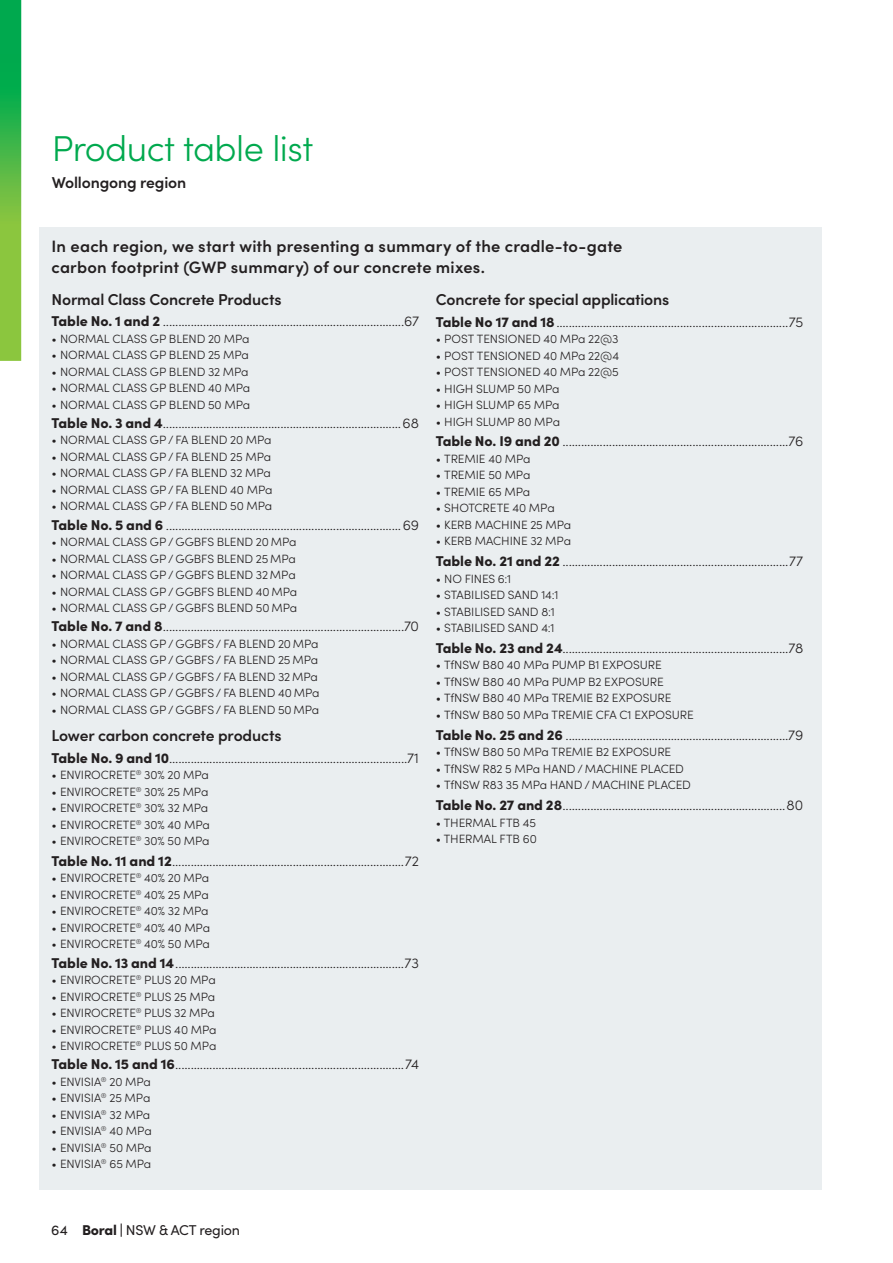
<style>
.page{position:relative;width:893px;height:1263px;background:#fff}
.page>*{position:absolute;margin:0;border:0;box-sizing:border-box;transform-origin:0 0}
.t1{font:300 36px "Sofia Pro";letter-spacing:-.015em;color:#00a94e}
.t2{font:600 16.5px/21px "Sofia Pro";letter-spacing:.01em;color:#231f20}
.t3{font:600 15.75px "Sofia Pro";letter-spacing:-.01em;color:#231f20}
.t4{font:300 14.25px "Sofia Pro";letter-spacing:-.015em;color:#231f20}
.t5{font:14.25px "Sofia Pro";letter-spacing:-.015em;color:#231f20}
.t6{font:300 12px "Sofia Pro";letter-spacing:-.005em;color:#231f20}
.s1{font-weight:900}
</style>
<div class="page">
<svg style="left:0;top:0;width:21px;height:361px;background:#50b945"></svg>
<div style="left:39px;top:227px;width:783px;height:962px;background:#eaeef0"></div>
<h1 class="t1" style="left:52px;top:122px;width:263px">Product table list</h1>
<h3 class="t3" style="left:52px;top:171px;width:136px">Wollongong region</h3>
<h2 class="t2" style="left:52px;top:234px;width:572px">In each region, we start with presenting a summary of the cradle-to-gate carbon footprint (GWP summary) of our concrete mixes.</h2>
<h3 class="t3" style="left:436px;top:288px;width:235px">Concrete for special applications</h3>
<p class="t4" style="left:436px;top:311px;width:369px"><span class="s1">Table No 17 and 18</span>...........................................................................75</p>
<p class="t6" style="left:436px;top:330px;width:184px">• POST TENSIONED 40 MPa 22@3</p>
<p class="t6" style="left:436px;top:347px;width:185px">• POST TENSIONED 40 MPa 22@4</p>
<p class="t6" style="left:436px;top:363px;width:185px">• POST TENSIONED 40 MPa 22@5</p>
<p class="t6" style="left:436px;top:380px;width:125px">• HIGH SLUMP 50 MPa</p>
<p class="t6" style="left:436px;top:396px;width:125px">• HIGH SLUMP 65 MPa</p>
<p class="t6" style="left:436px;top:413px;width:126px">• HIGH SLUMP 80 MPa</p>
<p class="t4" style="left:436px;top:431px;width:369px"><span class="s1">Table No. I9 and 20</span> .........................................................................76</p>
<p class="t6" style="left:436px;top:450px;width:96px">• TREMIE 40 MPa</p>
<p class="t6" style="left:436px;top:467px;width:96px">• TREMIE 50 MPa</p>
<p class="t6" style="left:436px;top:483px;width:96px">• TREMIE 65 MPa</p>
<p class="t6" style="left:436px;top:500px;width:120px">• SHOTCRETE 40 MPa</p>
<p class="t6" style="left:436px;top:516px;width:137px">• KERB MACHINE 25 MPa</p>
<p class="t6" style="left:436px;top:533px;width:137px">• KERB MACHINE 32 MPa</p>
<p class="t4" style="left:436px;top:551px;width:369px"><span class="s1">Table No. 21 and 22</span> .........................................................................77</p>
<p class="t6" style="left:436px;top:570px;width:77px">• NO FINES 6:1</p>
<p class="t6" style="left:436px;top:586px;width:124px">• STABILISED SAND 14:1</p>
<p class="t6" style="left:436px;top:603px;width:121px">• STABILISED SAND 8:1</p>
<p class="t6" style="left:436px;top:619px;width:120px">• STABILISED SAND 4:1</p>
<p class="t4" style="left:436px;top:638px;width:369px"><span class="s1">Table No. 23 and 24</span>.........................................................................78</p>
<p class="t6" style="left:436px;top:657px;width:228px">• TfNSW B80 40 MPa PUMP B1 EXPOSURE</p>
<p class="t6" style="left:436px;top:673px;width:230px">• TfNSW B80 40 MPa PUMP B2 EXPOSURE</p>
<p class="t6" style="left:436px;top:690px;width:237px">• TfNSW B80 40 MPa TREMIE B2 EXPOSURE</p>
<p class="t6" style="left:436px;top:706px;width:260px">• TfNSW B80 50 MPa TREMIE CFA C1 EXPOSURE</p>
<p class="t4" style="left:436px;top:724px;width:369px"><span class="s1">Table No. 25 and 26</span> ........................................................................79</p>
<p class="t6" style="left:436px;top:743px;width:237px">• TfNSW B80 50 MPa TREMIE B2 EXPOSURE</p>
<p class="t6" style="left:436px;top:760px;width:250px">• TfNSW R82 5 MPa HAND / MACHINE PLACED</p>
<p class="t6" style="left:436px;top:776px;width:257px">• TfNSW R83 35 MPa HAND / MACHINE PLACED</p>
<p class="t4" style="left:436px;top:795px;width:369px"><span class="s1">Table No. 27 and 28</span>........................................................................80</p>
<p class="t6" style="left:436px;top:814px;width:102px">• THERMAL FTB 45</p>
<p class="t6" style="left:436px;top:830px;width:103px">• THERMAL FTB 60</p>
<h3 class="t3" style="left:52px;top:287px;width:232px">Normal Class Concrete Products</h3>
<p class="t4" style="left:52px;top:311px;width:369px"><span class="s1">Table No. 1 and 2</span> ..............................................................................67</p>
<p class="t6" style="left:52px;top:330px;width:199px">• NORMAL CLASS GP BLEND 20 MPa</p>
<p class="t6" style="left:52px;top:346px;width:199px">• NORMAL CLASS GP BLEND 25 MPa</p>
<p class="t6" style="left:52px;top:363px;width:199px">• NORMAL CLASS GP BLEND 32 MPa</p>
<p class="t6" style="left:52px;top:379px;width:200px">• NORMAL CLASS GP BLEND 40 MPa</p>
<p class="t6" style="left:52px;top:396px;width:200px">• NORMAL CLASS GP BLEND 50 MPa</p>
<p class="t4" style="left:52px;top:413px;width:369px"><span class="s1">Table No. 3 and 4</span>.............................................................................68</p>
<p class="t6" style="left:52px;top:431px;width:222px">• NORMAL CLASS GP / FA BLEND 20 MPa</p>
<p class="t6" style="left:52px;top:448px;width:221px">• NORMAL CLASS GP / FA BLEND 25 MPa</p>
<p class="t6" style="left:52px;top:464px;width:221px">• NORMAL CLASS GP / FA BLEND 32 MPa</p>
<p class="t6" style="left:52px;top:481px;width:222px">• NORMAL CLASS GP / FA BLEND 40 MPa</p>
<p class="t6" style="left:52px;top:497px;width:222px">• NORMAL CLASS GP / FA BLEND 50 MPa</p>
<p class="t4" style="left:52px;top:514px;width:369px"><span class="s1">Table No. 5 and 6</span> ............................................................................69</p>
<p class="t6" style="left:52px;top:533px;width:246px">• NORMAL CLASS GP / GGBFS BLEND 20 MPa</p>
<p class="t6" style="left:52px;top:550px;width:246px">• NORMAL CLASS GP / GGBFS BLEND 25 MPa</p>
<p class="t6" style="left:52px;top:566px;width:246px">• NORMAL CLASS GP / GGBFS BLEND 32 MPa</p>
<p class="t6" style="left:52px;top:583px;width:247px">• NORMAL CLASS GP / GGBFS BLEND 40 MPa</p>
<p class="t6" style="left:52px;top:599px;width:247px">• NORMAL CLASS GP / GGBFS BLEND 50 MPa</p>
<p class="t4" style="left:52px;top:616px;width:369px"><span class="s1">Table No. 7 and 8</span>..............................................................................70</p>
<p class="t6" style="left:52px;top:635px;width:269px">• NORMAL CLASS GP / GGBFS / FA BLEND 20 MPa</p>
<p class="t6" style="left:52px;top:651px;width:268px">• NORMAL CLASS GP / GGBFS / FA BLEND 25 MPa</p>
<p class="t6" style="left:52px;top:668px;width:268px">• NORMAL CLASS GP / GGBFS / FA BLEND 32 MPa</p>
<p class="t6" style="left:52px;top:684px;width:269px">• NORMAL CLASS GP / GGBFS / FA BLEND 40 MPa</p>
<p class="t6" style="left:52px;top:701px;width:269px">• NORMAL CLASS GP / GGBFS / FA BLEND 50 MPa</p>
<h3 class="t3" style="left:52px;top:724px;width:232px">Lower carbon concrete products</h3>
<p class="t4" style="left:52px;top:747px;width:369px"><span class="s1">Table No. 9 and 10</span>.............................................................................71</p>
<p class="t6" style="left:52px;top:766px;width:159px">• ENVIROCRETE<sup>®</sup> 30% 20 MPa</p>
<p class="t6" style="left:52px;top:783px;width:158px">• ENVIROCRETE<sup>®</sup> 30% 25 MPa</p>
<p class="t6" style="left:52px;top:799px;width:158px">• ENVIROCRETE<sup>®</sup> 30% 32 MPa</p>
<p class="t6" style="left:52px;top:816px;width:160px">• ENVIROCRETE<sup>®</sup> 30% 40 MPa</p>
<p class="t6" style="left:52px;top:832px;width:160px">• ENVIROCRETE<sup>®</sup> 30% 50 MPa</p>
<p class="t4" style="left:52px;top:850px;width:369px"><span class="s1">Table No. 11 and 12</span>...........................................................................72</p>
<p class="t6" style="left:52px;top:869px;width:159px">• ENVIROCRETE<sup>®</sup> 40% 20 MPa</p>
<p class="t6" style="left:52px;top:886px;width:159px">• ENVIROCRETE<sup>®</sup> 40% 25 MPa</p>
<p class="t6" style="left:52px;top:902px;width:158px">• ENVIROCRETE<sup>®</sup> 40% 32 MPa</p>
<p class="t6" style="left:52px;top:919px;width:160px">• ENVIROCRETE<sup>®</sup> 40% 40 MPa</p>
<p class="t6" style="left:52px;top:935px;width:160px">• ENVIROCRETE<sup>®</sup> 40% 50 MPa</p>
<p class="t4" style="left:52px;top:952px;width:369px"><span class="s1">Table No. 13 and 14</span>..........................................................................73</p>
<p class="t6" style="left:52px;top:971px;width:166px">• ENVIROCRETE<sup>®</sup> PLUS 20 MPa</p>
<p class="t6" style="left:52px;top:988px;width:165px">• ENVIROCRETE<sup>®</sup> PLUS 25 MPa</p>
<p class="t6" style="left:52px;top:1004px;width:165px">• ENVIROCRETE<sup>®</sup> PLUS 32 MPa</p>
<p class="t6" style="left:52px;top:1021px;width:166px">• ENVIROCRETE<sup>®</sup> PLUS 40 MPa</p>
<p class="t6" style="left:52px;top:1037px;width:166px">• ENVIROCRETE<sup>®</sup> PLUS 50 MPa</p>
<p class="t4" style="left:52px;top:1054px;width:369px"><span class="s1">Table No. 15 and 16</span>..........................................................................74</p>
<p class="t6" style="left:52px;top:1073px;width:101px">• ENVISIA<sup>®</sup> 20 MPa</p>
<p class="t6" style="left:52px;top:1089px;width:100px">• ENVISIA<sup>®</sup> 25 MPa</p>
<p class="t6" style="left:52px;top:1106px;width:100px">• ENVISIA<sup>®</sup> 32 MPa</p>
<p class="t6" style="left:52px;top:1122px;width:102px">• ENVISIA<sup>®</sup> 40 MPa</p>
<p class="t6" style="left:52px;top:1139px;width:102px">• ENVISIA<sup>®</sup> 50 MPa</p>
<p class="t6" style="left:52px;top:1155px;width:101px">• ENVISIA<sup>®</sup> 65 MPa</p>
<p class="t5" style="left:51px;top:1220px;width:191px">64 <span class="s1">Boral |</span> NSW &amp; ACT region</p>
</div>
